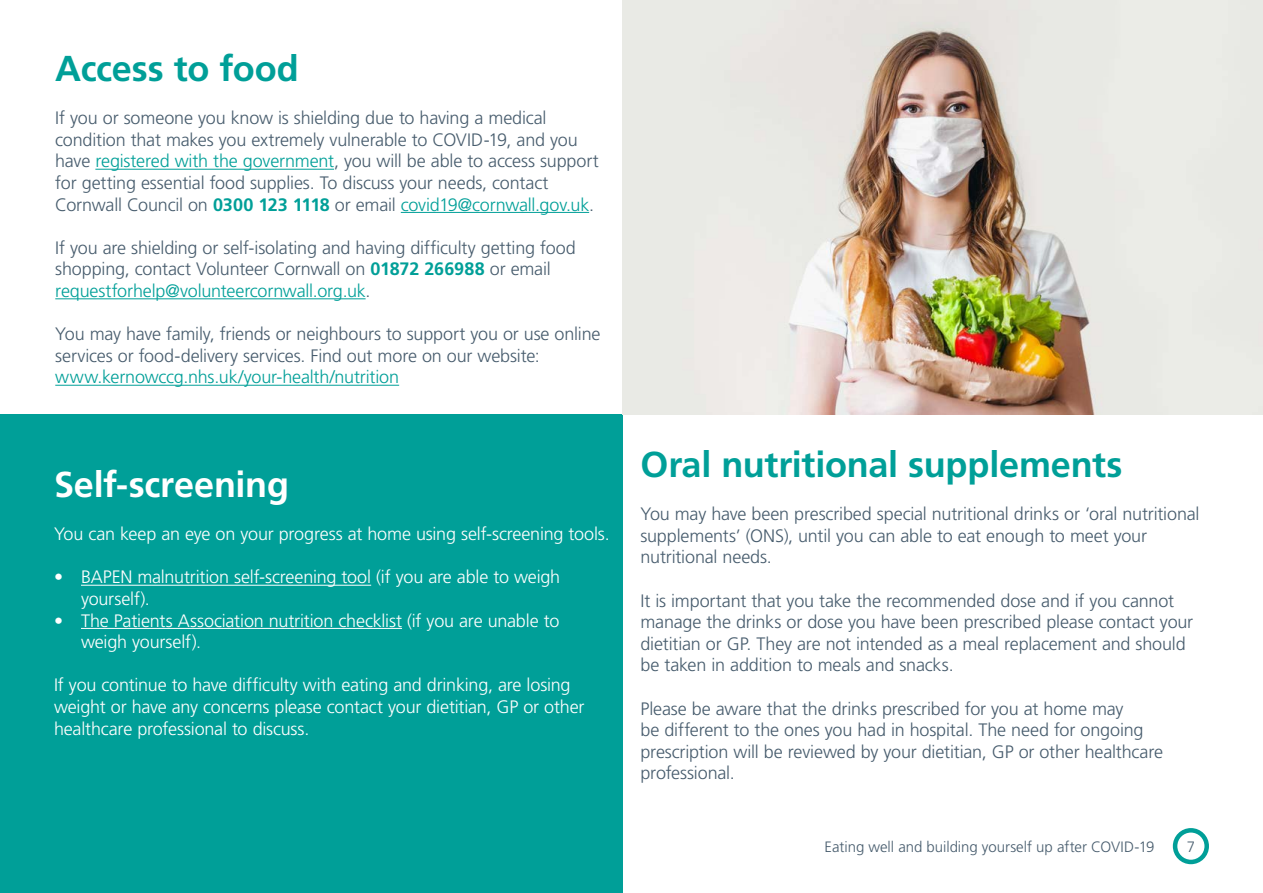
<style>
.page{position:relative;width:1263px;height:893px;background:#fff}
.page>*{position:absolute;margin:0;border:0;box-sizing:border-box;transform-origin:0 0}
.t1{font:700 36px "Frutiger LT Std";letter-spacing:-.01em;color:#009f98}
.t2{font:700 36px "Frutiger LT Std";letter-spacing:-.005em;color:#fff}
.t3{font:300 18px/21.6px "Frutiger LT Std";letter-spacing:-.01em;color:#475c6d}
.t4{font:300 18px/21.6px "Frutiger LT Std";letter-spacing:-.01em;color:#fff}
.t5{font:300 18px "Frutiger LT Std";letter-spacing:-.01em;color:#009f98}
.t6{font:300 15px "Frutiger LT Std";letter-spacing:-.005em;color:#475c6d}
.s1{color:#009f98}
.s2{font-weight:700;color:#009f98}
</style>
<div class="page">
<div style="left:1173px;top:828px;width:36px;height:36px;border:4px solid #009f98;border-radius:50%"></div>
<hr style="left:95px;top:169px;width:239px;height:1px;background:#009f98">
<hr style="left:401px;top:212px;width:188px;height:1px;background:#009f98">
<hr style="left:55px;top:298px;width:311px;height:1px;background:#009f98">
<hr style="left:55px;top:385px;width:344px;height:1px;background:#009f98">
<div style="left:0;top:414px;width:622px;height:479px;background:#009f98"></div>
<hr style="left:81px;top:585px;width:290px;height:1px;background:#fff">
<hr style="left:81px;top:628px;width:321px;height:1px;background:#fff">
<img style="left:622px;top:0;width:641px;height:414px">
<h1 class="t1" style="left:55px;top:47px;width:245px">Access to food</h1>
<p class="t3" style="left:55px;top:107px;width:545px">If you or someone you know is shielding due to having a medical condition that makes you extremely vulnerable to COVID-19, and you have <span class="s1">registered with the government</span>, you will be able to access support for getting essential food supplies. To discuss your needs, contact Cornwall Council on <span class="s2">0300 123 1118</span> or email <span class="s1">covid19@cornwall.gov.uk</span>.</p>
<p class="t3" style="left:55px;top:237px;width:522px">If you are shielding or self-isolating and having difficulty getting food shopping, contact Volunteer Cornwall on <span class="s2">01872 266988</span> or email <span class="s1">requestforhelp@volunteercornwall.org.uk</span>.</p>
<p class="t3" style="left:55px;top:323px;width:547px">You may have family, friends or neighbours to support you or use online services or food-delivery services. Find out more on our website:</p>
<p class="t5" style="left:55px;top:367px;width:345px">www.kernowccg.nhs.uk/your-health/nutrition</p>
<h1 class="t2" style="left:54px;top:463px;width:237px">Self-screening</h1>
<p class="t4" style="left:54px;top:523px;width:557px">You can keep an eye on your progress at home using self-screening tools.</p>
<p class="t4" style="left:81px;top:567px;width:481px;text-indent:-27px">• BAPEN malnutrition self-screening tool (if you are able to weigh yourself).</p>
<p class="t4" style="left:81px;top:610px;width:480px;text-indent:-27px">• The Patients Association nutrition checklist (if you are unable to weigh yourself).</p>
<p class="t4" style="left:54px;top:675px;width:532px">If you continue to have difficulty with eating and drinking, are losing weight or have any concerns please contact your dietitian, GP or other healthcare professional to discuss.</p>
<h1 class="t1" style="left:640px;top:443px;width:483px">Oral nutritional supplements</h1>
<p class="t3" style="left:640px;top:503px;width:560px">You may have been prescribed special nutritional drinks or ‘oral nutritional supplements’ (ONS), until you can able to eat enough to meet your nutritional needs.</p>
<p class="t3" style="left:640px;top:590px;width:554px">It is important that you take the recommended dose and if you cannot manage the drinks or dose you have been prescribed please contact your dietitian or GP. They are not intended as a meal replacement and should be taken in addition to meals and snacks.</p>
<p class="t3" style="left:640px;top:698px;width:524px">Please be aware that the drinks prescribed for you at home may<br>be different to the ones you had in hospital. The need for ongoing prescription will be reviewed by your dietitian, GP or other healthcare professional.</p>
<p class="t6" style="left:825px;top:838px;width:331px">Eating well and building yourself up after COVID-19</p>
<p class="t6" style="left:1187px;top:838px;width:10px">7</p>
</div>
